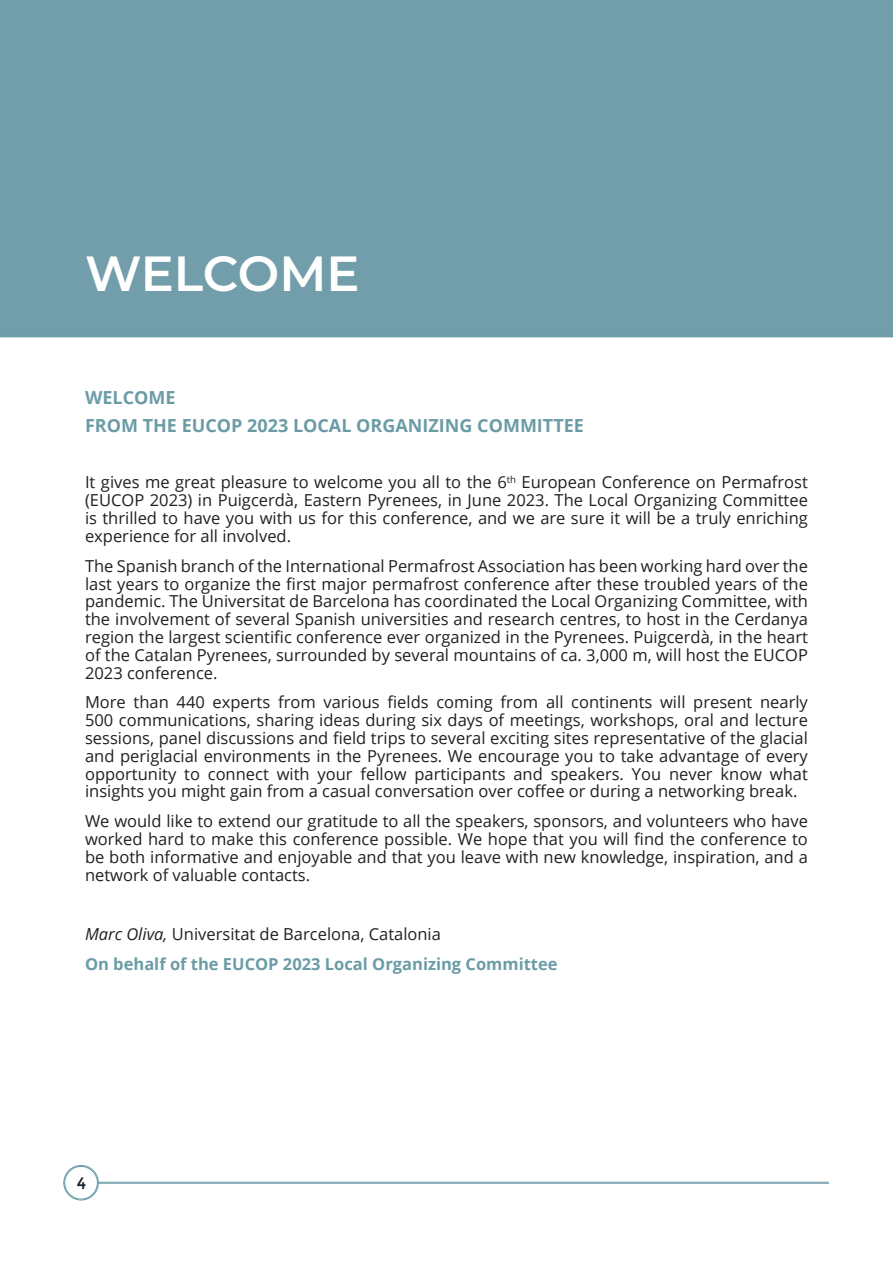
<style>
.page{position:relative;width:893px;height:1263px;background:#fff}
.page>*{position:absolute;margin:0;border:0;box-sizing:border-box;transform-origin:0 0}
.t1{font:600 49.35px "Montserrat";letter-spacing:-.01em;color:#fff}
.t2{font:700 18px/27.9px "Open Sans";color:#6b9ca6}
.t3{font:16.5px/17.9px "Open Sans";color:#231f20;text-align:justify}
.t4{font:700 16.5px/29.8px "Open Sans";color:#6b9ca6}
.t5{font:16.5px "Montserrat";color:#17242e}
.s1{font-weight:400;font-style:italic;color:#231f20}
.s2{font-weight:400;color:#231f20}
</style>
<div class="page">
<hr style="left:64px;top:1182px;width:765px;height:1px;background:#6b9ca6">
<hr style="left:64px;top:1183px;width:765px;height:1px;background:#6b9ca6">
<div style="left:64px;top:1166px;width:34px;height:33px;background:#fff;border-radius:50%"></div>
<div style="left:64px;top:1165px;width:35px;height:35px;border:1px solid #6b9ca6;border-radius:50%"></div>
<div style="left:65px;top:1166px;width:33px;height:33px;border:1px solid #6b9ca6;border-radius:50%"></div>
<div style="left:0;top:0;width:893px;height:336px;background:#719eaa"></div>
<h1 class="t1" style="left:85px;top:240px;width:269px">WELCOME</h1>
<p class="t2" style="left:85px;top:383px;width:500px">WELCOME<br>FROM THE EUCO P 2023 LOCAL ORGANIZING COMMITTEE</p>
<p class="t3" style="left:85px;top:473px;width:724px">It gives me great pleasure to welcome you all to the 6<sup>th</sup> European Conference on Permafrost (EUCOP 2023) in Puigcerdà, Eastern Pyrenees, in June 2023. The Local Organizing Committee is thrilled to have you with us for this conference, and we are sure it will be a truly enriching experience for all involved.</p>
<p class="t3" style="left:85px;top:556px;width:724px">The Spanish branch of the International Permafrost Association has been working hard over the last years to organize the first major permafrost conference after these troubled years of the pandemic. The Universitat de Barcelona has coordinated the Local Organizing Committee, with the involvement of several Spanish universities and research centres, to host in the Cerdanya region the largest scientific conference ever organized in the Pyrenees. Puigcerdà, in the heart of the Catalan Pyrenees, surrounded by several mountains of ca. 3,000 m, will host the EUCOP 2023 conference.</p>
<p class="t3" style="left:85px;top:693px;width:724px">More than 440 experts from various fields coming from all continents will present nearly 500 communications, sharing ideas during six days of meetings, workshops, oral and lecture sessions, panel discussions and field trips to several exciting sites representative of the glacial and periglacial environments in the Pyrenees. We encourage you to take advantage of every opportunity to connect with your fellow participants and speakers. You never know what insights you might gain from a casual conversation over coffee or during a networking break.</p>
<p class="t3" style="left:85px;top:812px;width:724px">We would like to extend our gratitude to all the speakers, sponsors, and volunteers who have worked hard to make this conference possible. We hope that you will find the conference to be both informative and enjoyable and that you leave with new knowledge, inspiration, and a network of valuable contacts.</p>
<p class="t4" style="left:85px;top:919px;width:474px"><span class="s1">Marc Oliva,</span> <span class="s2">Universitat de Barcelona, Catalonia<br></span>ON BEHALF OF THE EUCO P 2023 LOCAL ORGANIZING COMMITTEE</p>
<p class="t5" style="left:77px;top:1173px;width:11px">4</p>
</div>
